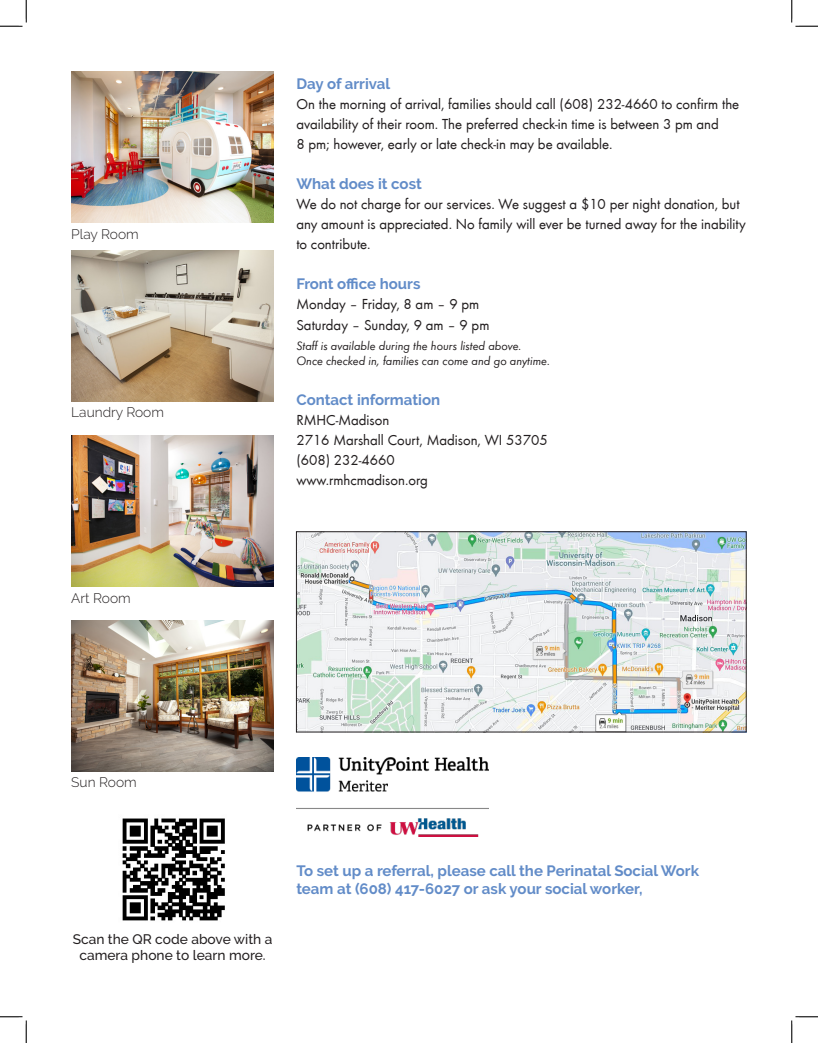
<style>
.page{position:relative;width:818px;height:1043px;background:#fff}
.page>*{position:absolute;margin:0;border:0;box-sizing:border-box;transform-origin:0 0}
.t1{font:15px/20px "Futura Boo";color:#231f20}
.t2{font:700 15px/18px "Raleway";color:#628cc8}
.t3{font:500 13.75px/16.5px "Raleway";color:#231f20;text-align:center}
.t4{font:300 13.75px "Raleway";color:#231f20}
.t5{font:12.5px/15px "Futura Boo Obl";color:#231f20}
</style>
<div class="page">
<img style="left:71px;top:71px;width:203px;height:151px">
<img style="left:71px;top:251px;width:203px;height:151px">
<img style="left:71px;top:435px;width:203px;height:151px">
<img style="left:71px;top:620px;width:203px;height:151px">
<img style="left:122px;top:818px;width:103px;height:103px">
<img style="left:298px;top:533px;width:446px;height:197px">
<div style="left:296px;top:531px;width:450px;height:201px;border:1px solid #231f20"></div>
<img style="left:296px;top:758px;width:192px;height:78px">
<svg style="left:0;top:0;width:27px;height:27px"></svg>
<svg style="left:0;top:1016px;width:27px;height:26px"></svg>
<svg style="left:791px;top:0;width:27px;height:27px"></svg>
<svg style="left:791px;top:1016px;width:27px;height:26px"></svg>
<p class="t4" style="left:71px;top:226px;width:69px">Play Room</p>
<p class="t4" style="left:71px;top:404px;width:94px">Laundry Room</p>
<p class="t4" style="left:71px;top:589px;width:61px">Art Room</p>
<p class="t2" style="left:296px;top:75px;width:95px">Day of arrival</p>
<p class="t1" style="left:296px;top:94px;width:444px">On the morning of arrival, families should call (608) 232-4660 to confirm the availability of their room. The preferred check-in time is between 3 pm and<br>8 pm; however, early or late check-in may be available.</p>
<p class="t2" style="left:296px;top:175px;width:127px">What does it cost</p>
<p class="t1" style="left:296px;top:194px;width:451px">We do not charge for our services. We suggest a $10 per night donation, but any amount is appreciated. No family will ever be turned away for the inability to contribute.</p>
<p class="t2" style="left:296px;top:275px;width:125px">Front office hours</p>
<p class="t1" style="left:296px;top:294px;width:184px">Monday – Friday, 8 am – 9 pm</p>
<p class="t1" style="left:296px;top:314px;width:194px">Saturday – Sunday, 9 am – 9 pm</p>
<p class="t5" style="left:296px;top:338px;width:255px">Staff is available during the hours listed above.<br>Once checked in, families can come and go anytime.</p>
<p class="t2" style="left:296px;top:390px;width:145px">Contact information</p>
<p class="t1" style="left:296px;top:409px;width:94px">RMHC-Madison</p>
<p class="t1" style="left:296px;top:429px;width:253px">2716 Marshall Court, Madison, WI 53705</p>
<p class="t1" style="left:296px;top:449px;width:100px">(608) 232-4660</p>
<p class="t1" style="left:296px;top:469px;width:133px">www.rmhcmadison.org</p>
<p class="t4" style="left:71px;top:774px;width:67px">Sun Room</p>
<p class="t3" style="left:73px;top:930px;width:201px">Scan the QR code above with a camera phone to learn more.</p>
<p class="t2" style="left:296px;top:861px;width:404px">To set up a referral, please call the Perinatal Social Work team at (608) 417-6027 or ask your social worker,</p>
</div>
